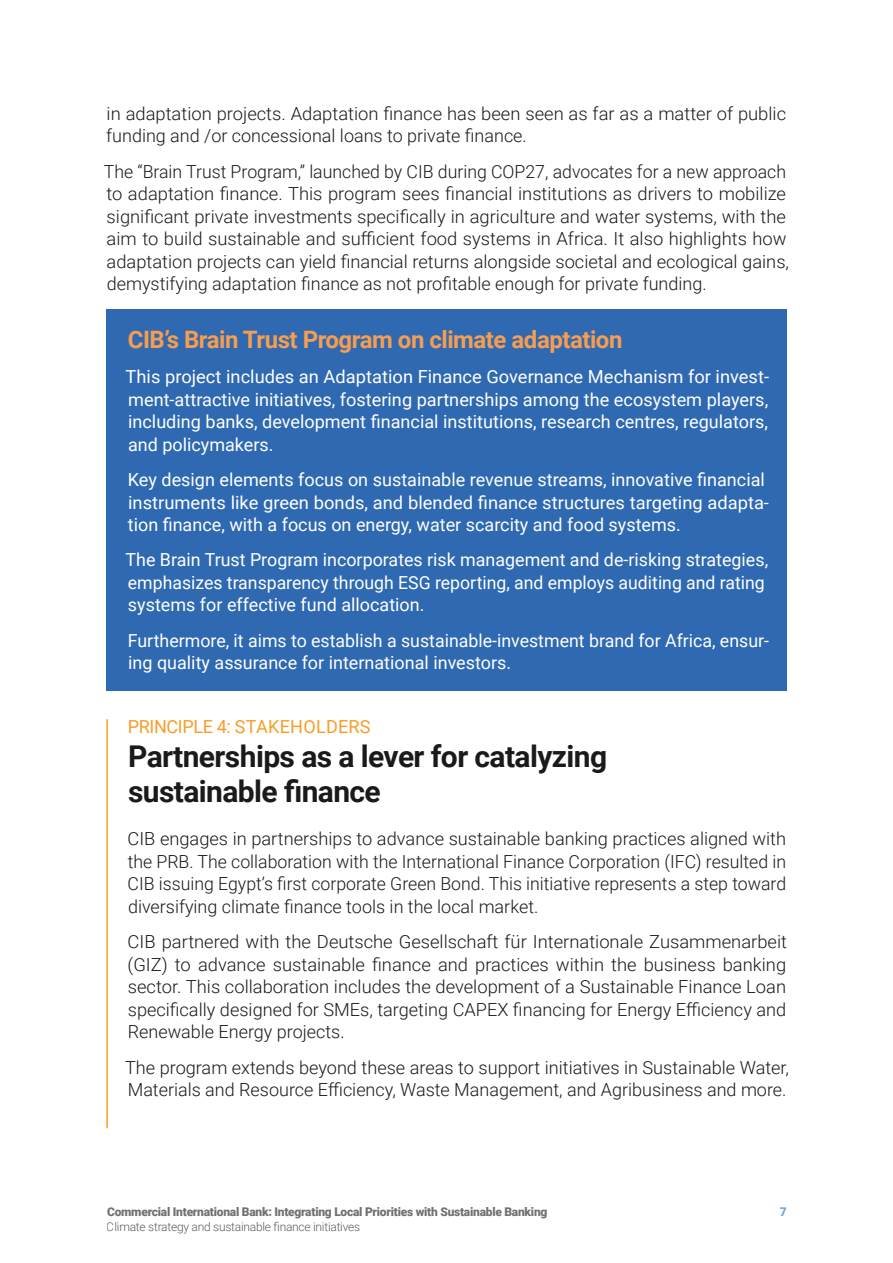
<style>
.page{position:relative;width:893px;height:1263px;background:#fff}
.page>*{position:absolute;margin:0;border:0;box-sizing:border-box;transform-origin:0 0}
.t1{font:700 30px/34.5px "Roboto";letter-spacing:-.02em;color:#1a1a1a}
.t2{font:700 24px "Roboto";letter-spacing:-.02em;color:#f79d4f}
.t3{font:300 18px/22.5px "Roboto";color:#1a1a1a}
.t4{font:18px/22.5px "Roboto";color:#fff}
.t5{font:18px "Roboto";letter-spacing:.015em;color:#f99d26}
.t6{font:900 12px "Roboto";letter-spacing:-.02em;color:#4d4d4d}
.t7{font:300 12px "Roboto";letter-spacing:-.02em;color:#333}
.t8{font:900 12px "Roboto";color:#5390cd}
</style>
<div class="page">
<hr style="left:106px;top:719px;width:2px;height:409px;background:#f99d26">
<div style="left:106px;top:309px;width:681px;height:381px;background:#2f69b1"></div>
<p class="t3" style="left:106px;top:101px;width:681px">in adaptation projects. Adaptation finance has been seen as far as a matter of public funding and /or concessional loans to private finance.</p>
<p class="t3" style="left:104px;top:159px;width:687px">The “Brain Trust Program,” launched by CIB during COP27, advocates for a new approach to adaptation finance. This program sees financial institutions as drivers to mobilize significant private investments specifically in agriculture and water systems, with the aim to build sustainable and sufficient food systems in Africa. It also highlights how adaptation projects can yield financial returns alongside societal and ecological gains, demystifying adaptation finance as not profitable enough for private funding.</p>
<h2 class="t2" style="left:128px;top:323px;width:496px">CIB’s Brain Trust Program on climate adaptation</h2>
<p class="t4" style="left:126px;top:365px;width:645px;text-align:justify">This project includes an Adaptation Finance Governance Mechanism for invest&shy;ment-attractive initiatives, fostering partnerships among the ecosystem players, including banks, development financial institutions, research centres, regulators, and policymakers.</p>
<p class="t4" style="left:128px;top:468px;width:643px">Key design elements focus on sustainable revenue streams, innovative financial instruments like green bonds, and blended finance structures targeting adapta&shy;tion finance, with a focus on energy, water scarcity and food systems.</p>
<p class="t4" style="left:126px;top:548px;width:644px">The Brain Trust Program incorporates risk management and de-risking strategies, emphasizes transparency through ESG reporting, and employs auditing and rating systems for effective fund allocation.</p>
<p class="t4" style="left:128px;top:628px;width:643px">Furthermore, it aims to establish a sustainable-investment brand for Africa, ensur&shy;ing quality assurance for international investors.</p>
<p class="t5" style="left:128px;top:714px;width:244px">PRINCIPLE 4: STAKEHOLDERS</p>
<h1 class="t1" style="left:128px;top:738px;width:481px">Partnerships as a lever for catalyzing sustainable finance</h1>
<p class="t3" style="left:128px;top:827px;width:660px;text-align:justify">CIB engages in partnerships to advance sustainable banking practices aligned with the PRB. The collaboration with the International Finance Corporation (IFC) resulted in CIB issuing Egypt’s first corporate Green Bond. This initiative represents a step toward diversifying climate finance tools in the local market.</p>
<p class="t3" style="left:128px;top:930px;width:661px;text-align:justify">CIB partnered with the Deutsche Gesellschaft für Internationale Zusammenarbeit (GIZ) to advance sustainable finance and practices within the business banking sector. This collaboration includes the development of a Sustainable Finance Loan specifically designed for SMEs, targeting CAPEX financing for Energy Efficiency and Renewable Energy projects.</p>
<p class="t3" style="left:125px;top:1055px;width:666px">The program extends beyond these areas to support initiatives in Sustainable Water,<br>Materials and Resource Efficiency, Waste Management, and Agribusiness and more.</p>
<p class="t6" style="left:107px;top:1203px;width:442px">Commercial International Bank: Integrating Local Priorities with Sustainable Banking</p>
<p class="t8" style="left:780px;top:1203px;width:8px">7</p>
<p class="t7" style="left:107px;top:1218px;width:255px">Climate strategy and sustainable finance initiatives</p>
</div>
